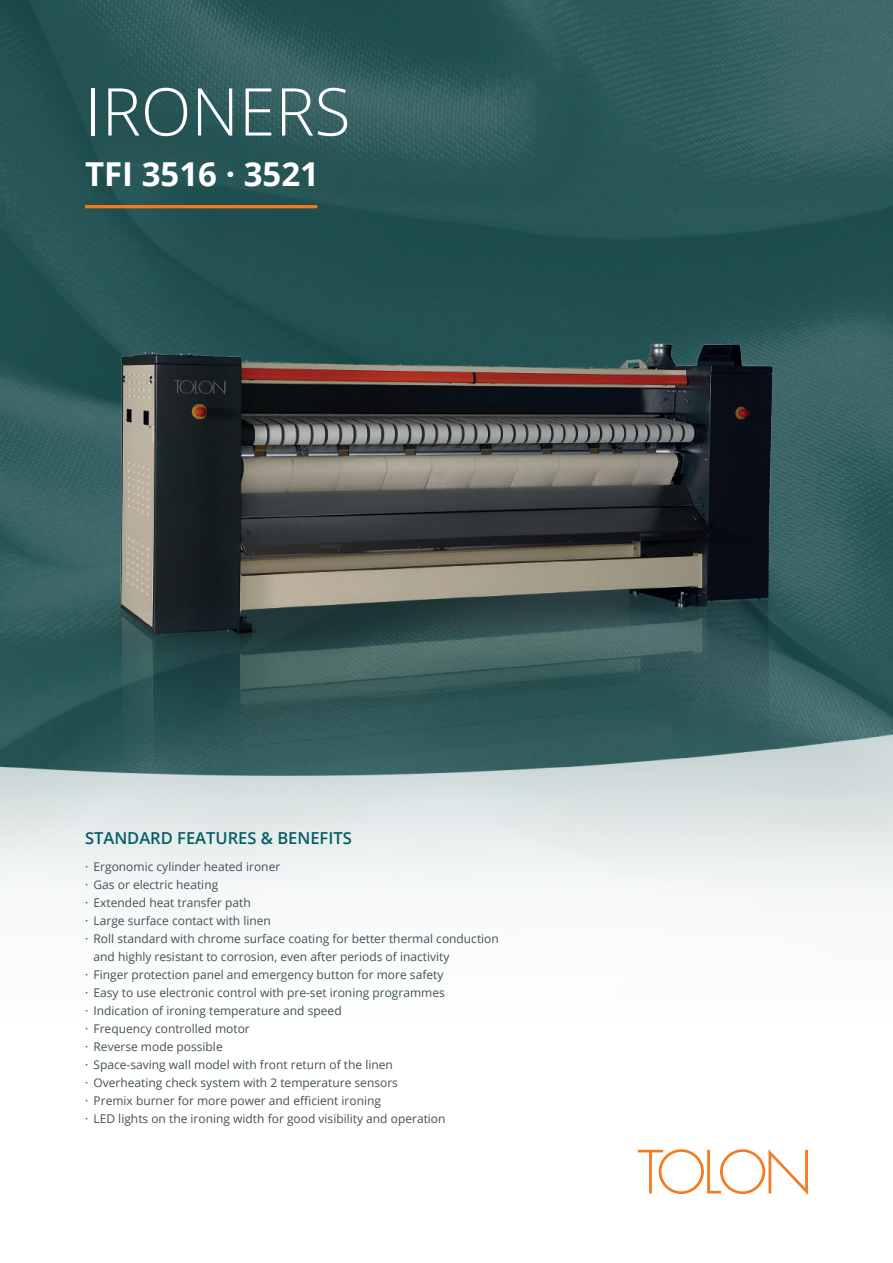
<style>
.page{position:relative;width:893px;height:1263px;background:#fff}
.page>*{position:absolute;margin:0;border:0;box-sizing:border-box;transform-origin:0 0}
.t1{font:300 66px "Open Sans";color:#fff}
.t2{font:700 33px "Open Sans";color:#fff}
.t3{font:600 16.5px "Open Sans";color:#045e65}
.t4{font:12px "Open Sans";color:#425159}
</style>
<div class="page">
<img style="left:0;top:0;width:893px;height:731px">
<img style="left:44px;top:306px;width:805px;height:425px">
<img style="left:0;top:731px;width:893px;height:422px">
<svg style="left:638px;top:1149px;width:170px;height:46px"></svg>
<hr style="left:85px;top:205px;width:232px;height:3px;background:#f47921">
<h1 class="t1" style="left:85px;top:66px;width:267px">IRONERS</h1>
<h2 class="t2" style="left:85px;top:151px;width:236px">TFI 3516 · 3521</h2>
<h3 class="t3" style="left:85px;top:826px;width:268px">STANDARD FEATURES &amp; BENEFITS</h3>
<p class="t4" style="left:85px;top:858px;width:197px">· Ergonomic cylinder heated ironer</p>
<p class="t4" style="left:85px;top:876px;width:135px">· Gas or electric heating</p>
<p class="t4" style="left:85px;top:894px;width:167px">· Extended heat transfer path</p>
<p class="t4" style="left:85px;top:912px;width:187px">· Large surface contact with linen</p>
<p class="t4" style="left:85px;top:930px;width:415px">· Roll standard with chrome surface coating for better thermal conduction</p>
<p class="t4" style="left:94px;top:948px;width:357px">and highly resistant to corrosion, even after periods of inactivity</p>
<p class="t4" style="left:85px;top:966px;width:360px">· Finger protection panel and emergency button for more safety</p>
<p class="t4" style="left:85px;top:984px;width:361px">· Easy to use electronic control with pre-set ironing programmes</p>
<p class="t4" style="left:85px;top:1002px;width:258px">· Indication of ironing temperature and speed</p>
<p class="t4" style="left:85px;top:1020px;width:166px">· Frequency controlled motor</p>
<p class="t4" style="left:85px;top:1038px;width:139px">· Reverse mode possible</p>
<p class="t4" style="left:85px;top:1056px;width:309px">· Space-saving wall model with front return of the linen</p>
<p class="t4" style="left:85px;top:1074px;width:314px">· Overheating check system with 2 temperature sensors</p>
<p class="t4" style="left:85px;top:1092px;width:298px">· Premix burner for more power and efficient ironing</p>
<p class="t4" style="left:85px;top:1110px;width:362px">· LED lights on the ironing width for good visibility and operation</p>
</div>
